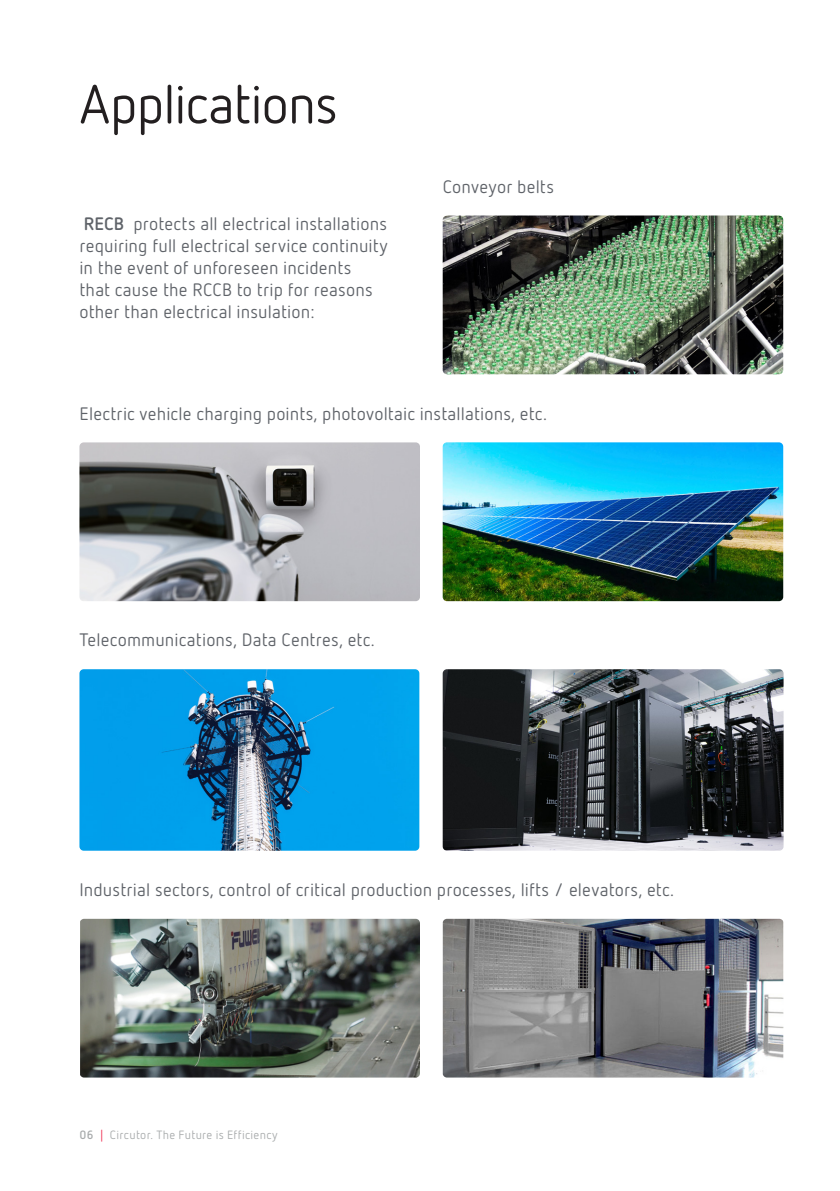
<style>
.page{position:relative;width:840px;height:1191px;background:#fff}
.page>*{position:absolute;margin:0;border:0;box-sizing:border-box;transform-origin:0 0}
.t1{font:54px "Netto Pro";letter-spacing:-.025em;color:#231f20}
.t2{font:18px/22px "Netto Pro";letter-spacing:.01em;color:#5f6369}
.t3{font:12px "Netto Pro";letter-spacing:.03em;color:#a8abac}
.s1{font-weight:700}
.s2{color:#ee2d50}
</style>
<div class="page">
<img style="left:80px;top:918px;width:340px;height:159px">
<img style="left:79px;top:669px;width:340px;height:181px">
<img style="left:79px;top:442px;width:341px;height:159px">
<img style="left:442px;top:669px;width:341px;height:181px">
<img style="left:442px;top:442px;width:340px;height:159px">
<img style="left:442px;top:215px;width:340px;height:159px">
<img style="left:442px;top:918px;width:341px;height:159px">
<h3 class="t1" style="left:79px;top:69px;width:260px">Applications</h3>
<p class="t2" style="left:79px;top:211px;width:309px"><span class="s1">RECB</span> protects all electrical installations requiring full electrical service continuity in the event of unforeseen incidents<br>that cause the RCCB to trip for reasons other than electrical insulation:</p>
<p class="t2" style="left:442px;top:175px;width:113px">Conveyor belts</p>
<p class="t2" style="left:79px;top:402px;width:469px">Electric vehicle charging points, photovoltaic installations, etc.</p>
<p class="t2" style="left:79px;top:628px;width:297px">Telecommunications, Data Centres, etc.</p>
<p class="t2" style="left:79px;top:878px;width:596px">Industrial sectors, control of critical production processes, lifts / elevators, etc.</p>
<p class="t3" style="left:79px;top:1127px;width:200px"><span class="s1">06</span> <span class="s2">|</span> Circutor. The Future is Efficiency</p>
</div>
